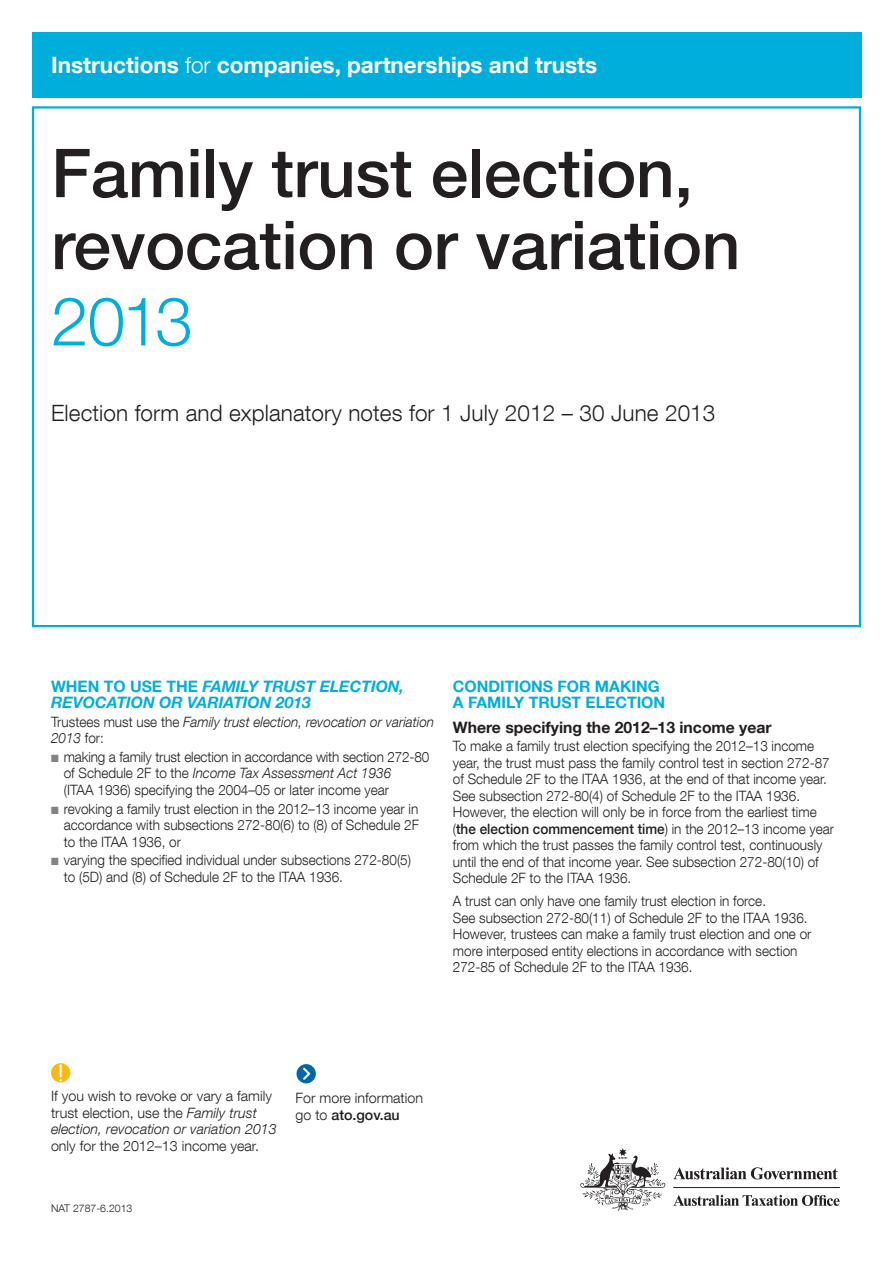
<style>
.page{position:relative;width:893px;height:1263px;background:#fff}
.page>*{position:absolute;margin:0;border:0;box-sizing:border-box;transform-origin:0 0}
.COVER_title{font:500 67.5px/72px "Helvetica Neue LT Com";letter-spacing:-.005em;color:#231f20}
.COVER_title_light{font:300 67.5px "Helvetica Neue LT Com";color:#00aedc}
.COVER_descriptor{font:300 22.5px "Helvetica Neue LT Com";letter-spacing:.005em;color:#231f20}
.COVER_ref_bar{font:700 22.5px "Helvetica Neue LT Com";color:#fff}
._02_Subhead_1{font:italic 700 15.75px/16.5px "Helvetica Neue LT Com";color:#00aedc}
._02_Subhead_1-2{font:700 15.75px/16.5px "Helvetica Neue LT Com";color:#00aedc}
._02_Subhead_2{font:700 15.75px "Helvetica Neue LT Com";color:#231f20}
._01_Body{font:300 14.25px/16.5px "Helvetica Neue LT Com";color:#231f20;scale:.95 1}
._01_Bullet_1{font:300 14.25px/16.5px "Helvetica Neue LT Com";color:#231f20;scale:.95 1}
.COVER_Icon_text{font:300 14.25px/16.5px "Helvetica Neue LT Com";color:#231f20}
._01_Bullet_1_space_a{font:300 14.25px/16.5px "Helvetica Neue LT Com";color:#231f20;scale:.95 1}
._01_Body_before_bull{font:italic 300 14.25px/16.5px "Helvetica Neue LT Com";color:#231f20;scale:.95 1}
.COVER_icon_text{font:300 14.25px/16.5px "Helvetica Neue LT Com";color:#231f20}
.COVER_-_NAT_No{font:300 10.5px "Helvetica Neue LT Com";color:#231f20}
.s1{font-weight:300}
.s2{font-style:normal}
.s3{color:#808285}
.s4{font-style:italic}
.s5{font-weight:500}
</style>
<div class="page">
<svg style="left:51px;top:1063px;width:19px;height:19px"></svg>
<svg style="left:296px;top:1064px;width:20px;height:19px"></svg>
<div style="left:32px;top:32px;width:829px;height:66px;background:#00aedc"></div>
<svg style="left:673px;top:1167px;width:165px;height:12px"></svg>
<svg style="left:580px;top:1148px;width:85px;height:62px"></svg>
<hr style="left:673px;top:1187px;width:167px;height:1px;background:#231f20">
<svg style="left:673px;top:1195px;width:167px;height:11px"></svg>
<p class="COVER_ref_bar" style="left:51px;top:51px;width:548px">Instructions <span class="s1">for</span> companies, partnerships and trusts</p>
<p class="COVER_title" style="left:51px;top:136px;width:691px">Family trust election, revocation or variation</p>
<p class="COVER_title_light" style="left:51px;top:280px;width:143px">2013</p>
<p class="COVER_descriptor" style="left:51px;top:399px;width:666px">Election form and explanatory notes for 1 July 2012 – 30 June 2013</p>
<p class="_02_Subhead_1" style="left:51px;top:677px;width:354px"><span class="s2">WHEN TO USE THE</span> FAMILY TRUST ELECTION,<br>REVOCATION OR VARIATION 2013</p>
<p class="_01_Body_before_bull" style="left:51px;top:713px;width:405px"><span class="s2">Trustees must use the</span> Family trust election, revocation or variation<br>2013 <span class="s2">for:</span></p>
<p class="_01_Bullet_1" style="left:64px;top:748px;width:386px;text-indent:-13px"><span class="s3">■</span> making a family trust election in accordance with section 272-80 of Schedule 2F to the <span class="s4">Income Tax Assessment Act 1936<br></span>(ITAA 1936) specifying the 2004–05 or later income year</p>
<p class="_01_Bullet_1" style="left:64px;top:800px;width:375px;text-align:justify;text-indent:-13px"><span class="s3">■</span> revoking a family trust election in the 2012–13 income year in accordance with subsections 272-80(6) to (8) of Schedule 2F to the ITAA 1936, or</p>
<p class="_01_Bullet_1_space_a" style="left:64px;top:851px;width:367px;text-indent:-13px"><span class="s3">■</span> varying the specified individual under subsections 272-80(5) to (5D) and (8) of Schedule 2F to the ITAA 1936.</p>
<p class="_02_Subhead_1-2" style="left:453px;top:677px;width:214px">CONDITIONS FOR MAKING<br>A FAMILY TRUST ELECTION</p>
<p class="_02_Subhead_2" style="left:453px;top:717px;width:320px">Where specifying the 2012–13 income year</p>
<p class="_01_Body" style="left:453px;top:737px;width:403px">To make a family trust election specifying the 2012–13 income year, the trust must pass the family control test in section 272-87 of Schedule 2F to the ITAA 1936, at the end of that income year.<br>See subsection 272-80(4) of Schedule 2F to the ITAA 1936.<br>However, the election will only be in force from the earliest time (<span class="s5">the election commencement time</span>) in the 2012–13 income year from which the trust passes the family control test, continuously until the end of that income year. See subsection 272-80(10) of Schedule 2F to the ITAA 1936.</p>
<p class="_01_Body" style="left:453px;top:892px;width:379px">A trust can only have one family trust election in force.<br>See subsection 272-80(11) of Schedule 2F to the ITAA 1936.<br>However, trustees can make a family trust election and one or more interposed entity elections in accordance with section 272-85 of Schedule 2F to the ITAA 1936.</p>
<p class="COVER_Icon_text" style="left:51px;top:1087px;width:227px">If you wish to revoke or vary a family trust election, use the <span class="s4">Family trust election, revocation or variation 2013 </span>only for the 2012–13 income year.</p>
<p class="COVER_icon_text" style="left:296px;top:1089px;width:129px">For more information go to <span class="s5">ato.gov.au</span></p>
<p class="COVER_-_NAT_No" style="left:51px;top:1202px;width:83px">NAT 2787-6.2013</p>
</div>
